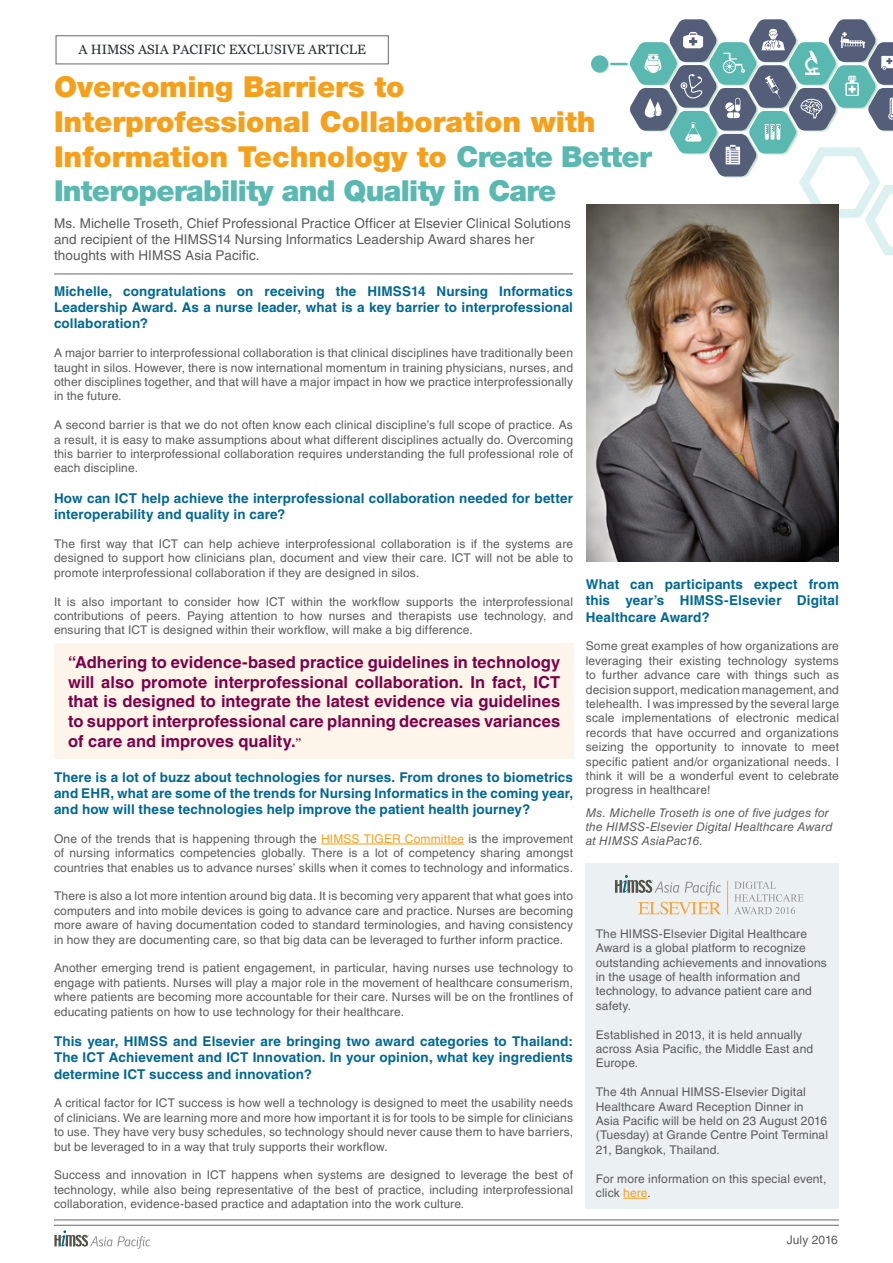
<style>
.page{position:relative;width:893px;height:1263px;background:#fff}
.page>*{position:absolute;margin:0;border:0;box-sizing:border-box;transform-origin:0 0}
.t1{font:900 28.95px/34.7px "Helvetica Neue LT Std";color:#f6a01a}
.t2{font:700 16.5px/19.8px "Helvetica LT Std";color:#7d0049;text-align:justify}
.t3{font:700 13.5px/16.2px "Helvetica LT Std";letter-spacing:.01em;color:#006892;text-align:justify}
.t4{font:13.5px/16.2px "Helvetica LT Std";letter-spacing:.01em;color:#5a5b5d}
.t5{font:13.5px "Georgia";color:#262e33}
.t6{font:12px/14.4px "Helvetica LT Std";letter-spacing:.015em;color:#5a5b5d;text-align:justify}
.t7{font:italic 12px/14.4px "Helvetica LT Std";letter-spacing:.01em;color:#5a5b5d}
.s1{color:#59b8b0}
.s2{font-size:12px}
.s3{color:#f6a01a}
</style>
<div class="page">
<div style="left:586px;top:863px;width:253px;height:346px;background:#ebf1f3"></div>
<div style="left:54px;top:643px;width:519px;height:116px;background:#fef5ea"></div>
<svg style="left:590px;top:19px;width:303px;height:237px"></svg>
<div style="left:591px;top:55px;width:17px;height:17px;background:#59b8b0;border-radius:50%"></div>
<hr style="left:54px;top:273px;width:519px;height:1px;background:#717073">
<div style="left:55px;top:35px;width:334px;height:29px;border:1px solid #717073"></div>
<svg style="left:54px;top:1230px;width:96px;height:19px"></svg>
<hr style="left:54px;top:1219px;width:785px;height:1px;background:#717073">
<hr style="left:54px;top:1225px;width:785px;height:1px;background:#717073">
<img style="left:586px;top:205px;width:253px;height:356px">
<svg style="left:638px;top:902px;width:83px;height:12px"></svg>
<svg style="left:734px;top:881px;width:70px;height:20px"></svg>
<hr style="left:727px;top:881px;width:1px;height:33px;background:#f9a13a">
<svg style="left:615px;top:875px;width:106px;height:20px"></svg>
<svg style="left:734px;top:907px;width:61px;height:7px"></svg>
<svg style="left:623px;top:1198px;width:25px;height:1px"></svg>
<hr style="left:321px;top:844px;width:143px;height:1px;background:#f6a01a">
<p class="t5" style="left:79px;top:41px;width:289px">A HIMSS ASIA PACIFIC EXCLUSIVE ARTICLE</p>
<h1 class="t1" style="left:54px;top:69px;width:599px">Overcoming Barriers to Interprofessional Collaboration with Information Technology to <span class="s1">Create Better Interoperability and Quality in Care</span></h1>
<p class="t4" style="left:54px;top:215px;width:518px">Ms. Michelle Troseth, Chief Professional Practice Officer at Elsevier Clinical Solutions and recipient of the HIMSS14 Nursing Informatics Leadership Award shares her thoughts with HIMSS Asia Pacific.</p>
<p class="t3" style="left:54px;top:283px;width:521px">Michelle, congratulations on receiving the HIMSS14 Nursing Informatics Leadership Award. As a nurse leader, what is a key barrier to interprofessional collaboration?</p>
<p class="t6" style="left:54px;top:346px;width:521px">A major barrier to interprofessional collaboration is that clinical disciplines have traditionally been taught in silos. However, there is now international momentum in training physicians, nurses, and other disciplines together, and that will have a major impact in how we practice interprofessionally in the future.</p>
<p class="t6" style="left:54px;top:418px;width:521px">A second barrier is that we do not often know each clinical discipline’s full scope of practice. As a result, it is easy to make assumptions about what different disciplines actually do. Overcoming this barrier to interprofessional collaboration requires understanding the full professional role of each discipline.</p>
<p class="t3" style="left:54px;top:490px;width:521px">How can ICT help achieve the interprofessional collaboration needed for better interoperability and quality in care?</p>
<p class="t6" style="left:54px;top:537px;width:521px">The first way that ICT can help achieve interprofessional collaboration is if the systems are designed to support how clinicians plan, document and view their care. ICT will not be able to promote interprofessional collaboration if they are designed in silos.</p>
<p class="t6" style="left:54px;top:594px;width:521px">It is also important to consider how ICT within the workflow supports the interprofessional contributions of peers. Paying attention to how nurses and therapists use technology, and ensuring that ICT is designed within their workflow, will make a big difference.</p>
<p class="t2" style="left:68px;top:652px;width:494px">“Adhering to evidence-based practice guidelines in technology will also promote interprofessional collaboration. In fact, ICT that is designed to integrate the latest evidence via guidelines to support interprofessional care planning decreases variances of care and improves quality.<span class="s2">”</span></p>
<p class="t3" style="left:54px;top:768px;width:521px">There is a lot of buzz about technologies for nurses. From drones to biometrics and EHR, what are some of the trends for Nursing Informatics in the coming year, and how will these technologies help improve the patient health journey?</p>
<p class="t6" style="left:54px;top:831px;width:521px">One of the trends that is happening through the <span class="s3">HIMSS TIGER Committee</span> is the improvement of nursing informatics competencies globally. There is a lot of competency sharing amongst countries that enables us to advance nurses’ skills when it comes to technology and informatics.</p>
<p class="t6" style="left:54px;top:889px;width:521px">There is also a lot more intention around big data. It is becoming very apparent that what goes into computers and into mobile devices is going to advance care and practice. Nurses are becoming more aware of having documentation coded to standard terminologies, and having consistency in how they are documenting care, so that big data can be leveraged to further inform practice.</p>
<p class="t6" style="left:54px;top:961px;width:521px">Another emerging trend is patient engagement, in particular, having nurses use technology to engage with patients. Nurses will play a major role in the movement of healthcare consumerism, where patients are becoming more accountable for their care. Nurses will be on the frontlines of educating patients on how to use technology for their healthcare.</p>
<p class="t3" style="left:54px;top:1033px;width:521px">This year, HIMSS and Elsevier are bringing two award categories to Thailand:<br>The ICT Achievement and ICT Innovation. In your opinion, what key ingredients determine ICT success and innovation?</p>
<p class="t6" style="left:54px;top:1096px;width:521px">A critical factor for ICT success is how well a technology is designed to meet the usability needs of clinicians. We are learning more and more how important it is for tools to be simple for clinicians to use. They have very busy schedules, so technology should never cause them to have barriers, but be leveraged to in a way that truly supports their workflow.</p>
<p class="t6" style="left:54px;top:1168px;width:521px">Success and innovation in ICT happens when systems are designed to leverage the best of technology, while also being representative of the best of practice, including interprofessional collaboration, evidence-based practice and adaptation into the work culture.</p>
<p class="t3" style="left:586px;top:576px;width:255px">What can participants expect from this year’s HIMSS-Elsevier Digital Healthcare Award?</p>
<p class="t6" style="left:586px;top:639px;width:255px">Some great examples of how organizations are leveraging their existing technology systems to further advance care with things such as decision support, medication management, and telehealth. I was impressed by the several large scale implementations of electronic medical records that have occurred and organizations seizing the opportunity to innovate to meet specific patient and/or organizational needs. I think it will be a wonderful event to celebrate progress in healthcare!</p>
<p class="t7" style="left:586px;top:805px;width:248px">Ms. Michelle Troseth is one of five judges for the HIMSS-Elsevier Digital Healthcare Award at HIMSS AsiaPac16.</p>
<p class="t6" style="left:596px;top:926px;width:233px;text-align:left">The HIMSS-Elsevier Digital Healthcare Award is a global platform to recognize outstanding achievements and innovations in the usage of health information and technology, to advance patient care and safety.</p>
<p class="t6" style="left:596px;top:1027px;width:219px;text-align:left">Established in 2013, it is held annually across Asia Pacific, the Middle East and<br>Europe.</p>
<p class="t6" style="left:596px;top:1085px;width:234px;text-align:left">The 4th Annual HIMSS-Elsevier Digital Healthcare Award Reception Dinner in Asia Pacific will be held on 23 August 2016 (Tuesday) at Grande Centre Point Terminal 21, Bangkok, Thailand.</p>
<p class="t6" style="left:596px;top:1171px;width:232px">For more information on this special event, click <span class="s3">here</span>.</p>
<p class="t6" style="left:787px;top:1232px;width:53px">July 2016</p>
</div>
